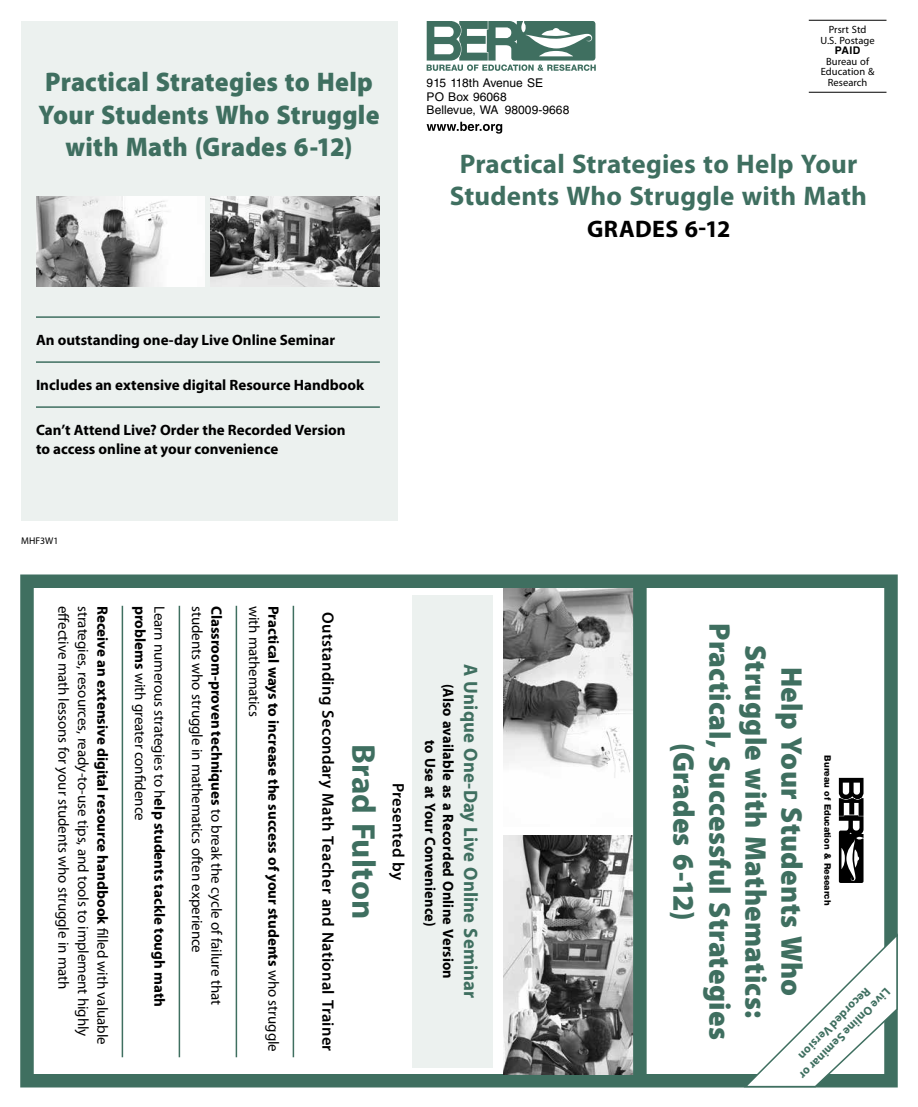
<style>
.page{position:relative;width:918px;height:1107px;background:#fff}
.page>*{position:absolute;margin:0;border:0;box-sizing:border-box;transform-origin:0 0}
.t1{font:700 33px "Myriad Pro";letter-spacing:.005em;color:#3f6f60}
.t2{font:900 30px/36px "Myriad Pro";letter-spacing:.01em;color:#3f6f60;text-align:center;scale:.96 1}
.t3{font:900 27px/32.4px "Myriad Pro";letter-spacing:.01em;color:#3f6f60;text-align:center;scale:.95 1}
.t4{font:700 27px/32.4px "Myriad Pro";letter-spacing:.005em;color:#3f6f60;text-align:center}
.t5{font:700 24px "Myriad Pro";letter-spacing:.02em;color:#000}
.t6{font:700 19.5px "Myriad Pro";letter-spacing:.01em;color:#3f6f60;scale:.96 1}
.t7{font:600 16.5px "Myriad Pro";letter-spacing:.02em;color:#000}
.t8{font:15px "Myriad Pro";letter-spacing:-.005em;color:#000}
.t9{font:700 15px/19.5px "Myriad Pro";color:#000}
.t10{font:700 15px/18px "Myriad Pro";color:#000;text-align:center;scale:.96 1}
.t11{font:12px/13.5px "Helvetica LT Std";letter-spacing:.005em;color:#000}
.t12{font:700 12px "Myriad Pro";color:#3f6f60}
.t13{font:10.5px/10.5px "Myriad Pro";letter-spacing:.005em;color:#000;text-align:center}
.t14{font:700 10.5px "Helvetica LT Std";color:#000}
.t15{font:9.75px "Myriad Pro";letter-spacing:.005em;color:#000}
.t16{font:800 9px "Helvetica Neue LT Std";color:#000}
.s1{font-weight:400}
.s2{font-weight:700}
</style>
<div class="page">
<div style="left:21px;top:21px;width:376px;height:499px;background:#ecf1ef"></div>
<hr style="left:293px;top:606px;width:1px;height:451px;background:#3f6f60">
<hr style="left:236px;top:606px;width:1px;height:451px;background:#3f6f60">
<hr style="left:179px;top:606px;width:1px;height:451px;background:#3f6f60">
<hr style="left:122px;top:606px;width:1px;height:451px;background:#3f6f60">
<hr style="left:809px;top:20px;width:78px;height:1px;background:#000">
<hr style="left:809px;top:92px;width:78px;height:1px;background:#000">
<svg style="left:427px;top:21px;width:169px;height:50px"></svg>
<svg style="left:427px;top:122px;width:75px;height:12px"></svg>
<hr style="left:36px;top:316px;width:344px;height:2px;background:#3f6f60">
<hr style="left:36px;top:361px;width:344px;height:2px;background:#3f6f60">
<hr style="left:36px;top:406px;width:344px;height:2px;background:#3f6f60">
<div style="left:20px;top:574px;width:878px;height:514px;border:14px solid #3f6f60"></div>
<svg style="left:839px;top:778px;width:25px;height:105px"></svg>
<img style="left:503px;top:588px;width:130px;height:190px">
<img style="left:503px;top:835px;width:130px;height:239px">
<div style="left:633px;top:579px;width:14px;height:504px;background:#3f6f60"></div>
<img style="left:36px;top:196px;width:169px;height:91px">
<img style="left:211px;top:196px;width:169px;height:91px">
<div style="left:412px;top:595px;width:81px;height:472px;background:#ecf1ef"></div>
<svg style="left:742px;top:933px;width:156px;height:155px"></svg>
<h3 class="t3" style="left:39px;top:65px;width:360px">Practical Strategies to Help<br>Your Students Who Struggle with Math (Grades 6-12)</h3>
<p class="t13" style="left:821px;top:24px;width:56px">Prsrt Std<br>U.S. Postage</p>
<p class="t14" style="left:835px;top:44px;width:27px">PAID</p>
<p class="t13" style="left:821px;top:56px;width:55px">Bureau of<br>Education &amp;</p>
<p class="t11" style="left:427px;top:76px;width:118px">915 118th Avenue SE</p>
<p class="t13" style="left:828px;top:77px;width:41px">Research</p>
<p class="t11" style="left:427px;top:90px;width:144px">PO Box 96068<br>Bellevue, WA 98009‑9668</p>
<h3 class="t4" style="left:450px;top:146px;width:419px">Practical Strategies to Help Your<br>Students Who Struggle with Math</h3>
<h3 class="t5" style="left:587px;top:214px;width:145px">GRADES 6-12</h3>
<p class="t9" style="left:36px;top:330px;width:301px">An outstanding one-day Live Online Seminar</p>
<p class="t9" style="left:36px;top:375px;width:330px">Includes an extensive digital Resource Handbook</p>
<p class="t9" style="left:36px;top:420px;width:311px">Can’t Attend Live? Order the Recorded Version to access online at your convenience</p>
<p class="t15" style="left:21px;top:535px;width:39px">MHF3W1</p>
<p class="t8" style="left:73px;top:606px;width:385px;rotate:90deg">effective math lessons for your students who struggle in math</p>
<p class="t8" style="left:92px;top:606px;width:432px;rotate:90deg">strategies, resources, ready-to-use tips, and tools to implement highly</p>
<p class="t9" style="left:113px;top:606px;width:441px;rotate:90deg">Receive an extensive digital resource handbook <span class="s1">filled with valuable</span></p>
<p class="t8" style="left:226px;top:606px;width:401px;rotate:90deg"><span class="s2">Classroom-proven techniques</span> to break the cycle of failure that</p>
<p class="t8" style="left:263px;top:606px;width:113px;rotate:90deg">with mathematics</p>
<p class="t8" style="left:169px;top:606px;width:403px;rotate:90deg">Learn numerous strategies to h<span class="s2">elp students tackle tough math</span></p>
<p class="t8" style="left:206px;top:606px;width:349px;rotate:90deg">students who struggle in mathematics often experience</p>
<p class="t8" style="left:149px;top:606px;width:216px;rotate:90deg"><span class="s2">problems</span> with greater confidence</p>
<p class="t9" style="left:284px;top:606px;width:448px;rotate:90deg">Practical ways to increase the success of your students <span class="s1">who struggle</span></p>
<p class="t7" style="left:338px;top:612px;width:441px;rotate:90deg">Outstanding Secondary Math Teacher and National Trainer</p>
<h1 class="t1" style="left:385px;top:744px;width:177px;rotate:90deg">Brad Fulton</h1>
<p class="t7" style="left:409px;top:783px;width:99px;rotate:90deg">Presented by</p>
<h3 class="t6" style="left:484px;top:664px;width:350px;rotate:90deg">A Unique One-Day Live Online Seminar</h3>
<p class="t10" style="left:458px;top:684px;width:309px;rotate:90deg">(Also available as a Recorded Online Version to Use at Your Convenience)</p>
<h2 class="t2" style="left:811px;top:623px;width:435px;rotate:90deg">Help Your Students Who<br>Struggle with Mathematics:<br>Practical, Successful Strategies (Grades 6-12)</h2>
<p class="t16" style="left:833px;top:755px;width:151px;rotate:90deg">Bureau of Education &amp; Research</p>
<p class="t12" style="left:874px;top:995px;width:98px;rotate:135deg">Recorded Version</p>
<p class="t12" style="left:894px;top:996px;width:125px;rotate:135deg">Live Online Seminar or</p>
</div>
